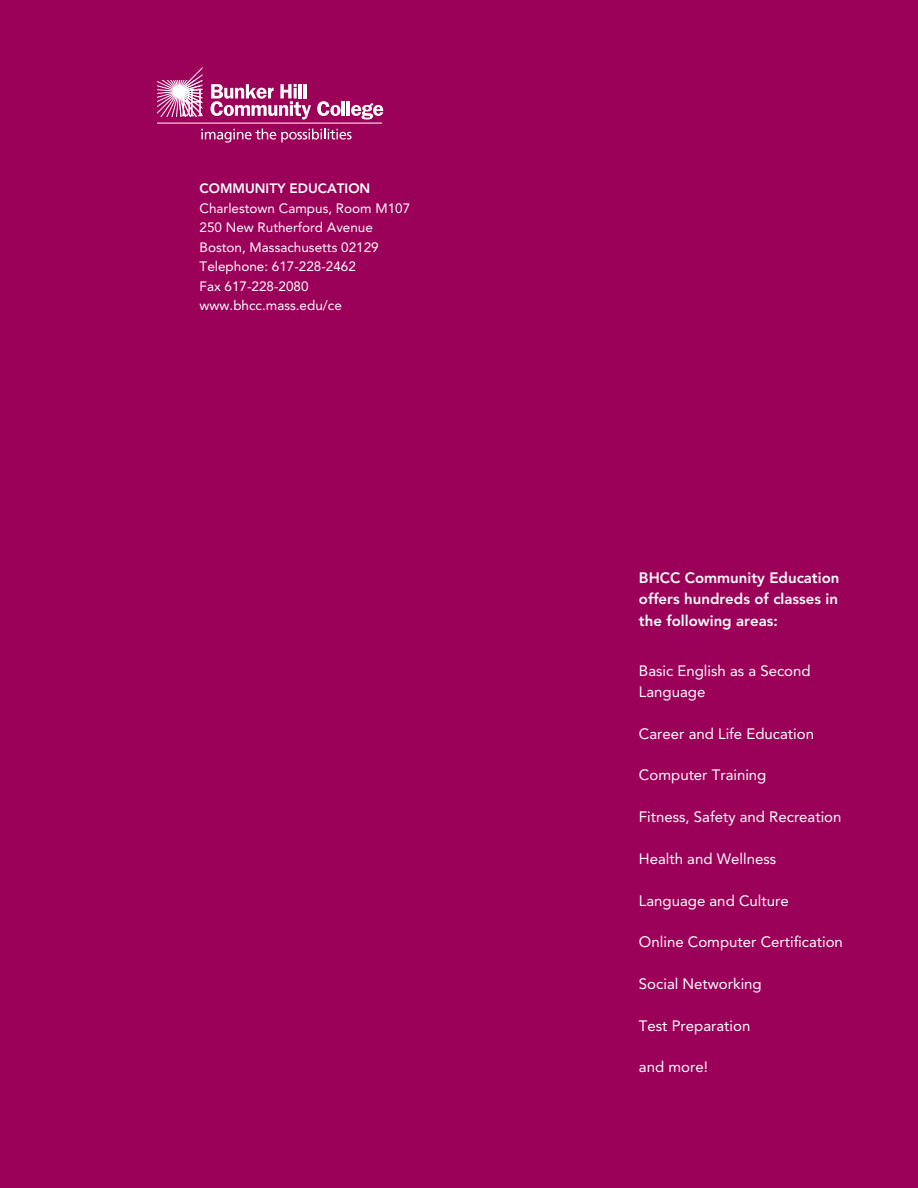
<style>
.page{position:relative;width:918px;height:1188px;background:#9c0159}
.page>*{position:absolute;margin:0;border:0;box-sizing:border-box;transform-origin:0 0}
.t1{font:15px/21.5px "Avenir LT Std";color:#fff}
.t2{font:800 15px/21.5px "Avenir LT Std";color:#fff;text-align:justify}
.t3{font:13.5px/19.5px "Avenir LT Std";color:#fff}
.t4{font:800 13.5px "Avenir LT Std";color:#fff}
</style>
<div class="page">
<svg style="left:157px;top:66px;width:46px;height:50px"></svg>
<svg style="left:317px;top:101px;width:24px;height:15px"></svg>
<hr style="left:342px;top:101px;width:3px;height:15px;background:#fff">
<hr style="left:347px;top:101px;width:3px;height:15px;background:#fff">
<svg style="left:351px;top:103px;width:32px;height:17px"></svg>
<svg style="left:211px;top:84px;width:100px;height:35px"></svg>
<hr style="left:299px;top:84px;width:3px;height:14px;background:#fff">
<hr style="left:304px;top:84px;width:3px;height:14px;background:#fff">
<hr style="left:157px;top:123px;width:225px;height:1px;background:#fff">
<svg style="left:201px;top:129px;width:151px;height:14px"></svg>
<p class="t4" style="left:200px;top:181px;width:172px">COMMUNITY EDUCATION</p>
<p class="t3" style="left:200px;top:198px;width:212px">Charlestown Campus, Room M107<br>250 New Rutherford Avenue<br>Boston, Massachusetts 02129<br>Telephone: 617-228-2462<br>Fax 617-228-2080 www.bhcc.mass.edu/ce</p>
<p class="t2" style="left:639px;top:567px;width:202px">BHCC Community Education offers hundreds of classes in the following areas:</p>
<p class="t1" style="left:639px;top:660px;width:173px">Basic English as a Second<br>Language</p>
<p class="t1" style="left:639px;top:723px;width:177px">Career and Life Education</p>
<p class="t1" style="left:639px;top:765px;width:129px">Computer Training</p>
<p class="t1" style="left:639px;top:806px;width:204px">Fitness, Safety and Recreation</p>
<p class="t1" style="left:639px;top:848px;width:139px">Health and Wellness</p>
<p class="t1" style="left:639px;top:890px;width:151px">Language and Culture</p>
<p class="t1" style="left:639px;top:931px;width:205px">Online Computer Certification</p>
<p class="t1" style="left:639px;top:973px;width:124px">Social Networking</p>
<p class="t1" style="left:639px;top:1015px;width:113px">Test Preparation</p>
<p class="t1" style="left:639px;top:1057px;width:70px">and more!</p>
</div>
